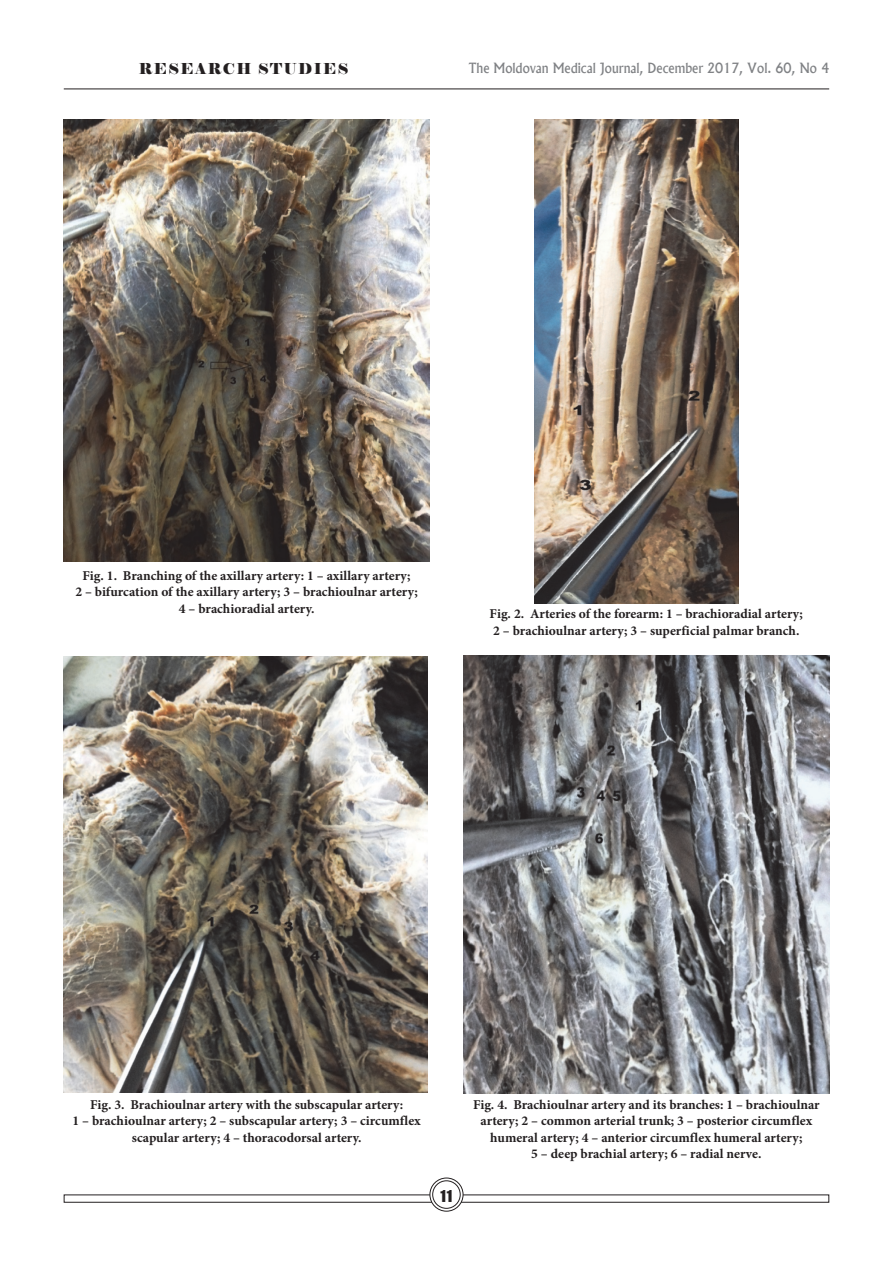
<style>
.page{position:relative;width:893px;height:1276px;background:#fff}
.page>*{position:absolute;margin:0;border:0;box-sizing:border-box;transform-origin:0 0}
.t1{font:15px "Elephant";letter-spacing:.1em;color:#231f20}
.t2{font:15px "Adver Gothic";color:#231f20;scale:.9 1}
.t3{font:700 13.5px/16.5px "Minion Pro";color:#231f20;text-align:center}
.t4{font:500 13.5px "Albertus";color:#808285;scale:.95 1}
</style>
<div class="page">
<hr style="left:64px;top:89px;width:765px;height:1px;background:#231f20">
<img style="left:534px;top:119px;width:204px;height:485px">
<img style="left:64px;top:119px;width:365px;height:442px">
<img style="left:64px;top:656px;width:364px;height:436px">
<img style="left:463px;top:655px;width:366px;height:439px">
<svg style="left:430px;top:1178px;width:33px;height:33px"></svg>
<div style="left:429px;top:1177px;width:34px;height:34px;border:1px solid #231f20;border-radius:50%"></div>
<div style="left:433px;top:1180px;width:27px;height:28px;background:#fff;border-radius:50%"></div>
<div style="left:432px;top:1180px;width:29px;height:28px;border:1px solid #231f20;border-radius:50%"></div>
<p class="t1" style="left:139px;top:59px;width:198px">RESEARCH STUDIES</p>
<p class="t4" style="left:468px;top:59px;width:381px">The Moldovan Medical Journal, December 2017, Vol. 60, No 4</p>
<p class="t3" style="left:75px;top:567px;width:344px">Fig. 1. Branching of the axillary artery: 1 – axillary artery;<br>2 – bifurcation of the axillary artery; 3 – brachioulnar artery;<br>4 – brachioradial artery.</p>
<p class="t3" style="left:490px;top:605px;width:315px;text-align:left">Fig. 2. Arteries of the forearm: 1 – brachioradial artery;<br>2 – brachioulnar artery; 3 – superficial palmar branch.</p>
<p class="t3" style="left:73px;top:1096px;width:350px">Fig. 3. Brachioulnar artery with the subscapular artery:<br>1 – brachioulnar artery; 2 – subscapular artery; 3 – circumflex scapular artery; 4 – thoracodorsal artery.</p>
<p class="t2" style="left:440px;top:1186px;width:16px">11</p>
<p class="t3" style="left:473px;top:1095px;width:348px">Fig. 4. Brachioulnar artery and its branches: 1 – brachioulnar artery; 2 – common arterial trunk; 3 – posterior circumflex humeral artery; 4 – anterior circumflex humeral artery;<br>5 – deep brachial artery; 6 – radial nerve.</p>
</div>
